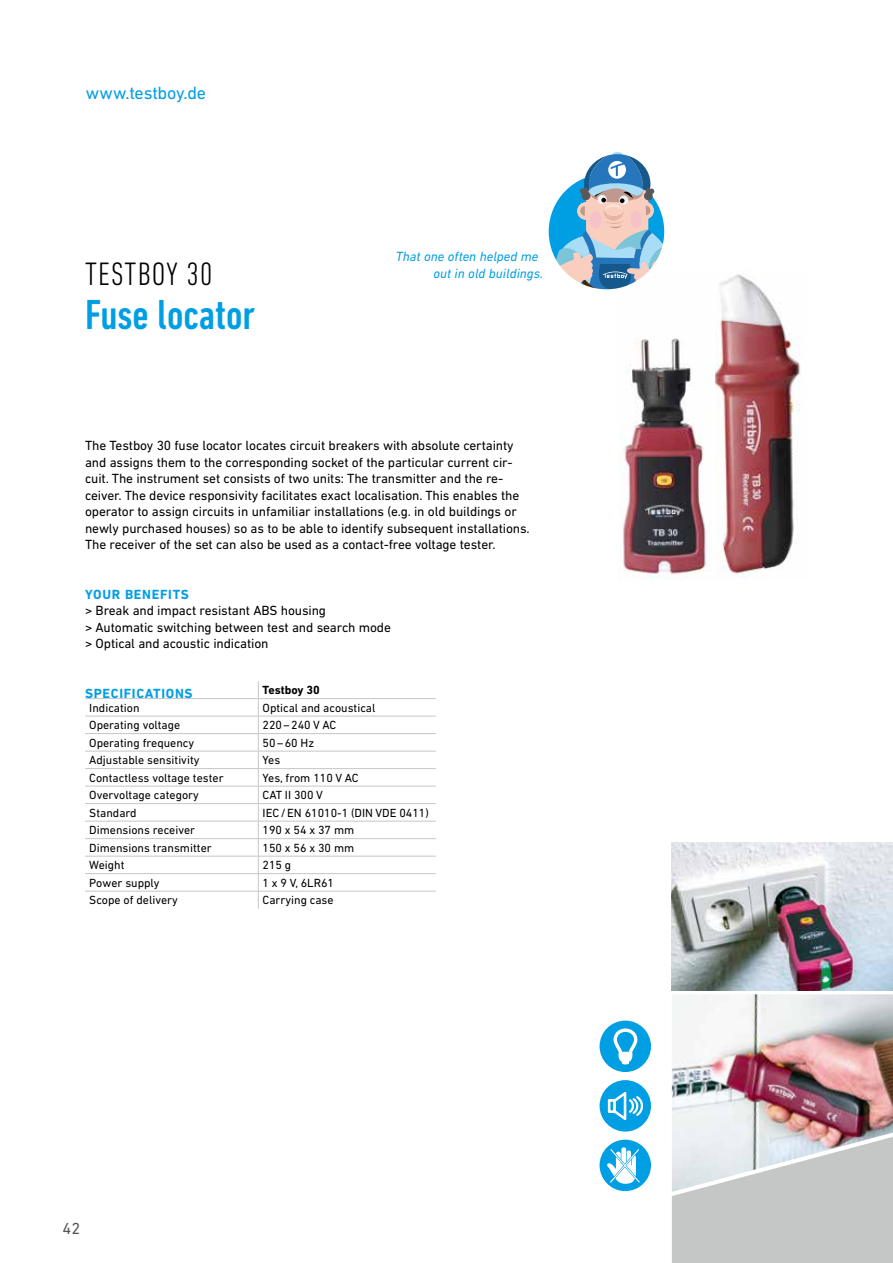
<style>
.page{position:relative;width:893px;height:1263px;background:#fff}
.page>*{position:absolute;margin:0;border:0;box-sizing:border-box;transform-origin:0 0}
.t1{font:500 condensed 42.75px "DIN Next LT Pro";color:#009ee3}
.t2{font:300 condensed 33px "DIN Next LT Pro";letter-spacing:.04em;color:#000}
.t3{font:18px "DIN Next LT Pro";letter-spacing:-.01em;color:#009ee3}
.t4{font:16.35px "DIN Next LT Pro";color:#565656}
.t5{font:13.5px/16.5px "DIN Next LT Pro";letter-spacing:-.01em;color:#000}
.t6{font:italic 13.5px/16.5px "DIN Next LT Pro";color:#009ee3}
.t7{font:700 13.5px "DIN Next LT Pro";letter-spacing:.05em;color:#009ee3}
.t8{font:12px "DIN Next LT Pro";color:#000}
.t9{font:700 12px "DIN Next LT Pro";color:#000}
</style>
<div class="page">
<div style="left:672px;top:1192px;width:221px;height:71px;background:#c5c6c6"></div>
<img style="left:672px;top:994px;width:221px;height:198px">
<img style="left:672px;top:842px;width:221px;height:149px">
<div style="left:600px;top:1020px;width:51px;height:52px;background:#009ee3;border-radius:50%"></div>
<svg style="left:613px;top:1028px;width:24px;height:36px"></svg>
<div style="left:600px;top:1080px;width:51px;height:51px;background:#009ee3;border-radius:50%"></div>
<svg style="left:607px;top:1091px;width:36px;height:30px"></svg>
<div style="left:600px;top:1140px;width:51px;height:51px;background:#009ee3;border-radius:50%"></div>
<svg style="left:607px;top:1147px;width:33px;height:37px"></svg>
<hr style="left:85px;top:698px;width:173px;height:1px;background:#c5c6c6">
<hr style="left:258px;top:698px;width:178px;height:1px;background:#c5c6c6">
<hr style="left:85px;top:716px;width:173px;height:1px;background:#c5c6c6">
<hr style="left:258px;top:716px;width:178px;height:1px;background:#c5c6c6">
<hr style="left:85px;top:733px;width:173px;height:1px;background:#c5c6c6">
<hr style="left:258px;top:733px;width:178px;height:1px;background:#c5c6c6">
<hr style="left:85px;top:751px;width:173px;height:1px;background:#c5c6c6">
<hr style="left:258px;top:751px;width:178px;height:1px;background:#c5c6c6">
<hr style="left:85px;top:768px;width:173px;height:1px;background:#c5c6c6">
<hr style="left:258px;top:768px;width:178px;height:1px;background:#c5c6c6">
<hr style="left:85px;top:786px;width:173px;height:1px;background:#c5c6c6">
<hr style="left:258px;top:786px;width:178px;height:1px;background:#c5c6c6">
<hr style="left:85px;top:803px;width:173px;height:1px;background:#c5c6c6">
<hr style="left:258px;top:803px;width:178px;height:1px;background:#c5c6c6">
<hr style="left:85px;top:821px;width:173px;height:1px;background:#c5c6c6">
<hr style="left:258px;top:821px;width:178px;height:1px;background:#c5c6c6">
<hr style="left:85px;top:838px;width:173px;height:1px;background:#c5c6c6">
<hr style="left:258px;top:838px;width:178px;height:1px;background:#c5c6c6">
<hr style="left:85px;top:856px;width:173px;height:1px;background:#c5c6c6">
<hr style="left:258px;top:856px;width:178px;height:1px;background:#c5c6c6">
<hr style="left:85px;top:873px;width:173px;height:1px;background:#c5c6c6">
<hr style="left:258px;top:873px;width:178px;height:1px;background:#c5c6c6">
<hr style="left:85px;top:891px;width:173px;height:1px;background:#c5c6c6">
<hr style="left:258px;top:891px;width:178px;height:1px;background:#c5c6c6">
<svg style="left:258px;top:681px;width:1px;height:228px"></svg>
<img style="left:620px;top:338px;width:87px;height:241px">
<img style="left:715px;top:274px;width:86px;height:304px">
<div style="left:612px;top:152px;width:11px;height:8px;background:#a9dcf5;border-radius:50%"></div>
<svg style="left:553px;top:154px;width:112px;height:136px"></svg>
<h3 class="t3" style="left:86px;top:83px;width:122px">www.testboy.de</h3>
<h2 class="t2" style="left:85px;top:255px;width:129px">TESTBOY 30</h2>
<h1 class="t1" style="left:85px;top:290px;width:172px">Fuse locator</h1>
<p class="t6" style="left:433px;top:248px;width:111px;text-indent:-37px">That one often helped me out in old buildings.</p>
<p class="t5" style="left:85px;top:437px;width:446px">The Testboy 30 fuse locator locates circuit breakers with absolute certainty and assigns them to the corresponding socket of the particular current cir&shy;cuit. The instrument set consists of two units: The transmitter and the re&shy;ceiver. The device responsivity facilitates exact localisation. This enables the operator to assign circuits in unfamiliar installations (e.g. in old buildings or newly purchased houses) so as to be able to identify subsequent installations.<br>The receiver of the set can also be used as a contact-free voltage tester.</p>
<p class="t7" style="left:85px;top:586px;width:105px">YOUR BENEFITS</p>
<p class="t5" style="left:85px;top:602px;width:307px">&gt; Break and impact resistant ABS housing<br>&gt; Automatic switching between test and search mode &gt; Optical and acoustic indication</p>
<p class="t7" style="left:85px;top:685px;width:109px">SPECIFICATIONS</p>
<p class="t9" style="left:263px;top:683px;width:59px">Testboy 30</p>
<p class="t8" style="left:89px;top:701px;width:52px">Indication</p>
<p class="t8" style="left:263px;top:701px;width:114px">Optical and acoustical</p>
<p class="t8" style="left:89px;top:718px;width:93px">Operating voltage</p>
<p class="t8" style="left:263px;top:718px;width:75px">220–240 V AC</p>
<p class="t8" style="left:89px;top:736px;width:107px">Operating frequency</p>
<p class="t8" style="left:263px;top:736px;width:53px">50–60 Hz</p>
<p class="t8" style="left:89px;top:753px;width:112px">Adjustable sensitivity</p>
<p class="t8" style="left:263px;top:753px;width:19px">Yes</p>
<p class="t8" style="left:89px;top:771px;width:136px">Contactless voltage tester</p>
<p class="t8" style="left:263px;top:771px;width:97px">Yes, from 110 V AC</p>
<p class="t8" style="left:89px;top:788px;width:111px">Overvoltage category</p>
<p class="t8" style="left:263px;top:788px;width:62px">CAT II 300 V</p>
<p class="t8" style="left:89px;top:806px;width:49px">Standard</p>
<p class="t8" style="left:263px;top:806px;width:168px">IEC/EN 61010-1 (DIN VDE 0411)</p>
<p class="t8" style="left:89px;top:823px;width:107px">Dimensions receiver</p>
<p class="t8" style="left:263px;top:823px;width:93px">190 x 54 x 37 mm</p>
<p class="t8" style="left:89px;top:841px;width:124px">Dimensions transmitter</p>
<p class="t8" style="left:263px;top:841px;width:93px">150 x 56 x 30 mm</p>
<p class="t8" style="left:89px;top:858px;width:37px">Weight</p>
<p class="t8" style="left:263px;top:858px;width:30px">215 g</p>
<p class="t8" style="left:89px;top:876px;width:72px">Power supply</p>
<p class="t8" style="left:263px;top:876px;width:73px">1 x 9 V, 6LR61</p>
<p class="t8" style="left:89px;top:893px;width:90px">Scope of delivery</p>
<p class="t8" style="left:263px;top:893px;width:73px">Carrying case</p>
<p class="t4" style="left:63px;top:1219px;width:19px">42</p>
</div>
